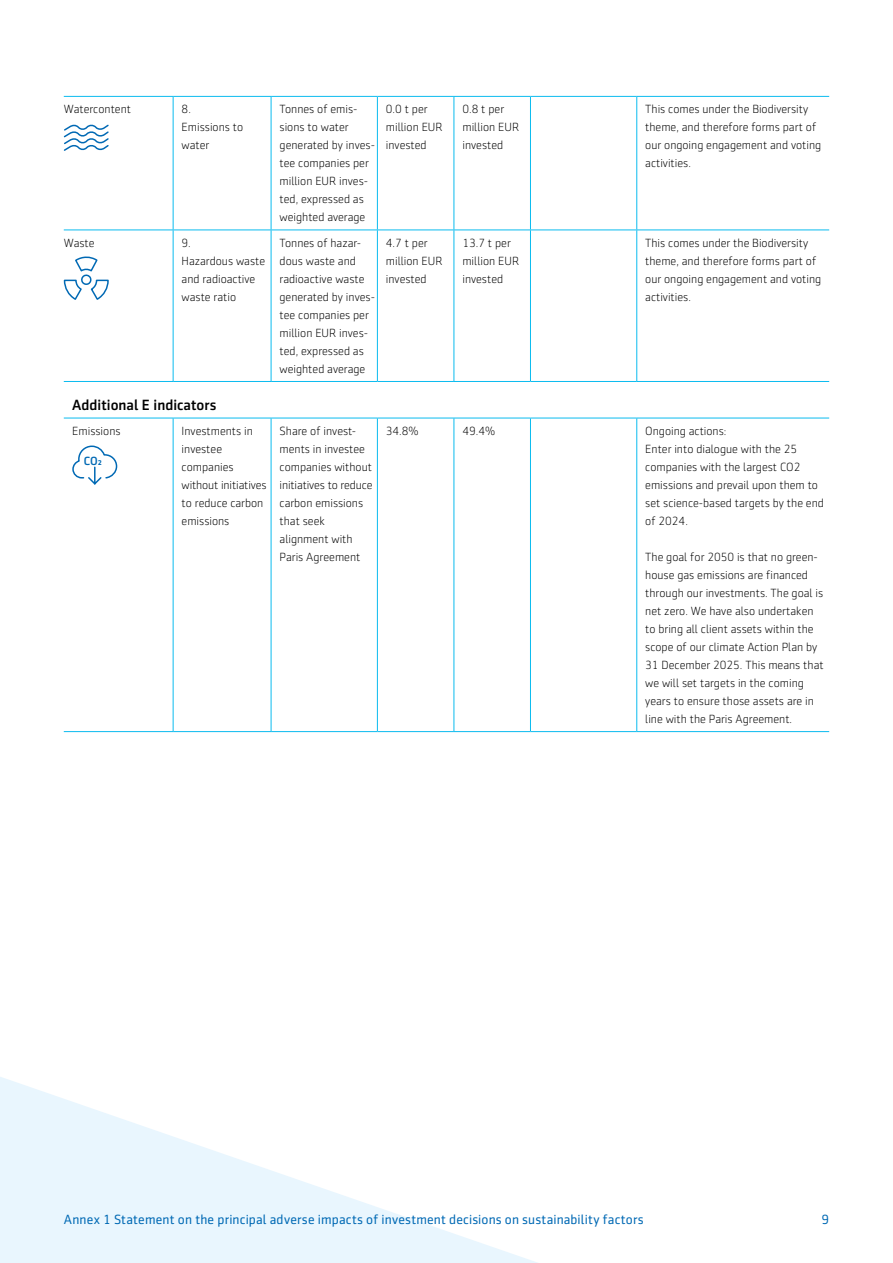
<style>
.page{position:relative;width:893px;height:1263px;background:#fff}
.page>*{position:absolute;margin:0;border:0;box-sizing:border-box;transform-origin:0 0}
.t1{font:500 15px "Sentico Sans DT";color:#000}
.t2{font:13.5px "Sentico Sans DT";letter-spacing:.01em;color:#0069b4}
.t3{font:300 12px/18px "Sentico Sans DT";color:#000}
.t4{font:500 12px "Sentico Sans DT";color:#0069b4}
.s1{font-weight:700;font-size:6.9px}
</style>
<div class="page">
<svg style="left:0;top:1077px;width:538px;height:186px;fill:#ebf6fe"></svg>
<hr style="left:64px;top:96px;width:109px;height:1px;background:#0bbbef">
<hr style="left:173px;top:96px;width:98px;height:1px;background:#0bbbef">
<hr style="left:271px;top:96px;width:106px;height:1px;background:#0bbbef">
<hr style="left:377px;top:96px;width:77px;height:1px;background:#0bbbef">
<hr style="left:454px;top:96px;width:76px;height:1px;background:#0bbbef">
<hr style="left:530px;top:96px;width:107px;height:1px;background:#0bbbef">
<hr style="left:637px;top:96px;width:192px;height:1px;background:#0bbbef">
<hr style="left:64px;top:230px;width:109px;height:1px;background:#0bbbef">
<hr style="left:173px;top:230px;width:98px;height:1px;background:#0bbbef">
<hr style="left:271px;top:230px;width:106px;height:1px;background:#0bbbef">
<hr style="left:377px;top:230px;width:77px;height:1px;background:#0bbbef">
<hr style="left:454px;top:230px;width:76px;height:1px;background:#0bbbef">
<hr style="left:530px;top:230px;width:107px;height:1px;background:#0bbbef">
<hr style="left:637px;top:230px;width:192px;height:1px;background:#0bbbef">
<hr style="left:64px;top:381px;width:109px;height:1px;background:#0bbbef">
<hr style="left:173px;top:381px;width:98px;height:1px;background:#0bbbef">
<hr style="left:271px;top:381px;width:106px;height:1px;background:#0bbbef">
<hr style="left:377px;top:381px;width:77px;height:1px;background:#0bbbef">
<hr style="left:454px;top:381px;width:76px;height:1px;background:#0bbbef">
<hr style="left:530px;top:381px;width:107px;height:1px;background:#0bbbef">
<hr style="left:637px;top:381px;width:192px;height:1px;background:#0bbbef">
<hr style="left:64px;top:418px;width:109px;height:1px;background:#0bbbef">
<hr style="left:173px;top:418px;width:98px;height:1px;background:#0bbbef">
<hr style="left:271px;top:418px;width:106px;height:1px;background:#0bbbef">
<hr style="left:377px;top:418px;width:77px;height:1px;background:#0bbbef">
<hr style="left:454px;top:418px;width:76px;height:1px;background:#0bbbef">
<hr style="left:530px;top:418px;width:107px;height:1px;background:#0bbbef">
<hr style="left:637px;top:418px;width:192px;height:1px;background:#0bbbef">
<hr style="left:64px;top:731px;width:109px;height:1px;background:#0bbbef">
<hr style="left:173px;top:731px;width:98px;height:1px;background:#0bbbef">
<hr style="left:271px;top:731px;width:106px;height:1px;background:#0bbbef">
<hr style="left:377px;top:731px;width:77px;height:1px;background:#0bbbef">
<hr style="left:454px;top:731px;width:76px;height:1px;background:#0bbbef">
<hr style="left:530px;top:731px;width:107px;height:1px;background:#0bbbef">
<hr style="left:637px;top:731px;width:192px;height:1px;background:#0bbbef">
<hr style="left:173px;top:97px;width:1px;height:133px;background:#0bbbef">
<hr style="left:271px;top:97px;width:1px;height:133px;background:#0bbbef">
<hr style="left:377px;top:97px;width:1px;height:133px;background:#0bbbef">
<hr style="left:454px;top:97px;width:1px;height:133px;background:#0bbbef">
<hr style="left:530px;top:97px;width:1px;height:133px;background:#0bbbef">
<hr style="left:636px;top:97px;width:1px;height:133px;background:#0bbbef">
<hr style="left:173px;top:230px;width:1px;height:151px;background:#0bbbef">
<hr style="left:271px;top:230px;width:1px;height:151px;background:#0bbbef">
<hr style="left:377px;top:230px;width:1px;height:151px;background:#0bbbef">
<hr style="left:454px;top:230px;width:1px;height:151px;background:#0bbbef">
<hr style="left:530px;top:230px;width:1px;height:151px;background:#0bbbef">
<hr style="left:636px;top:230px;width:1px;height:151px;background:#0bbbef">
<hr style="left:173px;top:418px;width:1px;height:313px;background:#0bbbef">
<hr style="left:271px;top:418px;width:1px;height:313px;background:#0bbbef">
<hr style="left:377px;top:418px;width:1px;height:313px;background:#0bbbef">
<hr style="left:454px;top:418px;width:1px;height:313px;background:#0bbbef">
<hr style="left:530px;top:418px;width:1px;height:313px;background:#0bbbef">
<hr style="left:636px;top:418px;width:1px;height:313px;background:#0bbbef">
<svg style="left:63px;top:124px;width:46px;height:27px"></svg>
<svg style="left:63px;top:256px;width:46px;height:44px"></svg>
<svg style="left:72px;top:445px;width:46px;height:40px"></svg>
<p class="t3" style="left:64px;top:100px;width:69px">Watercontent</p>
<p class="t3" style="left:182px;top:100px;width:63px">8.<br>Emissions to water</p>
<p class="t3" style="left:280px;top:100px;width:97px">Tonnes of emis&shy;sions to water generated by inves&shy;tee companies per million EUR inves&shy;ted, expressed as weighted average</p>
<p class="t3" style="left:386px;top:100px;width:58px">0.0 t per million EUR invested</p>
<p class="t3" style="left:462px;top:100px;width:58px">0.8 t per million EUR invested</p>
<p class="t3" style="left:645px;top:100px;width:177px">This comes under the Biodiversity theme, and therefore forms part of our ongoing engagement and voting activities.</p>
<p class="t3" style="left:64px;top:234px;width:32px">Waste</p>
<p class="t3" style="left:182px;top:234px;width:85px">9.<br>Hazardous waste and radioactive waste ratio</p>
<p class="t3" style="left:280px;top:234px;width:97px">Tonnes of hazar&shy;dous waste and radioactive waste generated by inves&shy;tee companies per million EUR inves&shy;ted, expressed as weighted average</p>
<p class="t3" style="left:386px;top:234px;width:58px">4.7 t per million EUR invested</p>
<p class="t3" style="left:462px;top:234px;width:58px">13.7 t per million EUR invested</p>
<p class="t3" style="left:645px;top:234px;width:177px">This comes under the Biodiversity theme, and therefore forms part of our ongoing engagement and voting activities.</p>
<p class="t1" style="left:72px;top:396px;width:145px">Additional E indicators</p>
<p class="t3" style="left:72px;top:422px;width:50px">Emissions</p>
<p class="t3" style="left:182px;top:422px;width:87px">Investments in investee companies without initiatives to reduce carbon emissions</p>
<p class="t3" style="left:280px;top:422px;width:95px">Share of invest&shy;ments in investee companies without initiatives to reduce carbon emissions that seek alignment with<br>Paris Agreement</p>
<p class="t3" style="left:386px;top:422px;width:34px">34.8%</p>
<p class="t3" style="left:462px;top:422px;width:34px">49.4%</p>
<p class="t3" style="left:645px;top:422px;width:180px">Ongoing actions:<br>Enter into dialogue with the 25 companies with the largest CO2 emissions and prevail upon them to set science-based targets by the end of 2024.</p>
<p class="t4" style="left:84px;top:454px;width:20px">CO<span class="s1">2</span></p>
<p class="t3" style="left:645px;top:548px;width:180px">The goal for 2050 is that no green&shy;house gas emissions are financed through our investments. The goal is net zero. We have also undertaken to bring all client assets within the scope of our climate Action Plan by 31 December 2025. This means that we will set targets in the coming years to ensure those assets are in line with the Paris Agreement.</p>
<p class="t2" style="left:64px;top:1212px;width:582px">Annex 1 Statement on the principal adverse impacts of investment decisions on sustainability factors</p>
<p class="t2" style="left:821px;top:1212px;width:9px">9</p>
</div>
